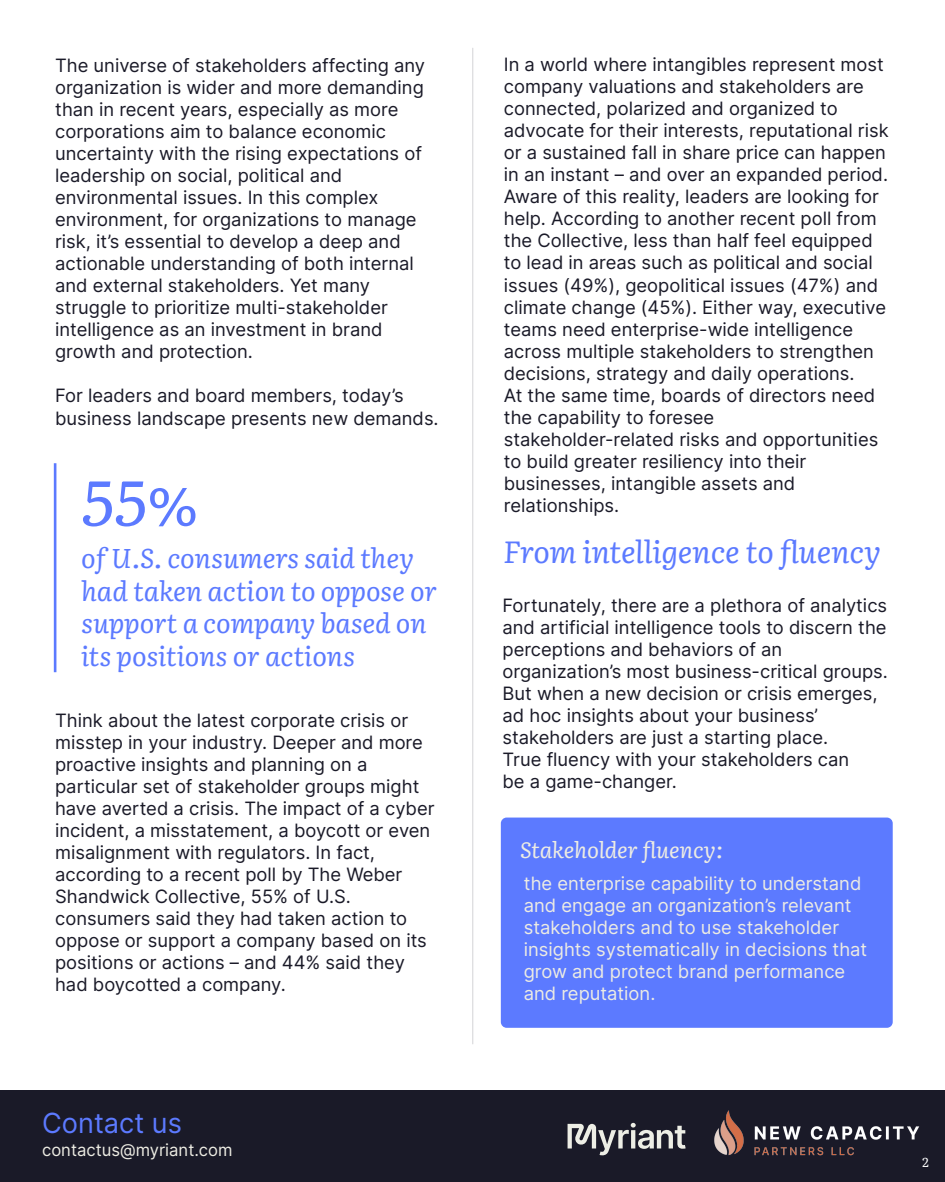
<style>
.page{position:relative;width:945px;height:1182px;background:#fff}
.page>*{position:absolute;margin:0;border:0;box-sizing:border-box;transform-origin:0 0}
.t1{font:italic 63px "Literata";color:#5c7aff}
.t2{font:italic 30.62px "Literata";color:#5c7aff}
.t3{font:27.74px "Inter";color:#5c7aff}
.t4{font:italic 27.12px/32.6px "Literata";color:#5c7aff}
.t5{font:italic 22.22px "Literata";letter-spacing:-.01em;color:#edece3}
.t6{font:18.38px/22.1px "Inter";color:#1a1a28}
.t7{font:18.38px/22.1px "Inter";color:#edece3}
.t8{font:16.97px "Inter";color:#edece3}
.t9{font:italic 12.95px "Literata";color:#fff}
</style>
<div class="page">
<hr style="left:472px;top:48px;width:1px;height:996px;background:#1a1a28">
<hr style="left:54px;top:463px;width:2px;height:209px;background:#5c7aff">
<div style="left:501px;top:817px;width:392px;height:210px;background:#5c7aff;border-radius:6px"></div>
<div style="left:0;top:1090px;width:945px;height:91px;background:#1a1a28"></div>
<img style="left:714px;top:1110px;width:206px;height:46px">
<svg style="left:568px;top:1122px;width:118px;height:33px"></svg>
<p class="t6" style="left:55px;top:53px;width:372px">The universe of stakeholders affecting any organization is wider and more demanding than in recent years, especially as more corporations aim to balance economic uncertainty with the rising expectations of leadership on social, political and environmental issues. In this complex environment, for organizations to manage risk, it’s essential to develop a deep and actionable understanding of both internal and external stakeholders. Yet many struggle to prioritize multi-stakeholder intelligence as an investment in brand growth and protection.</p>
<p class="t6" style="left:55px;top:384px;width:385px">For leaders and board members, today’s business landscape presents new demands.</p>
<h1 class="t1" style="left:81px;top:454px;width:119px">55%</h1>
<h3 class="t4" style="left:81px;top:540px;width:358px">of U.S. consumers said they had taken action to oppose or support a company based on its positions or actions</h3>
<p class="t6" style="left:55px;top:708px;width:381px">Think about the latest corporate crisis or misstep in your industry. Deeper and more proactive insights and planning on a particular set of stakeholder groups might have averted a crisis. The impact of a cyber incident, a misstatement, a boycott or even misalignment with regulators. In fact, according to a recent poll by The Weber Shandwick Collective, 55% of U.S. consumers said they had taken action to oppose or support a company based on its positions or actions – and 44% said they had boycotted a company.</p>
<h3 class="t3" style="left:42px;top:1102px;width:141px">Contact us</h3>
<p class="t8" style="left:42px;top:1137px;width:192px">contactus@myriant.com</p>
<p class="t6" style="left:504px;top:53px;width:386px">In a world where intangibles represent most company valuations and stakeholders are connected, polarized and organized to advocate for their interests, reputational risk or a sustained fall in share price can happen in an instant – and over an expanded period.<br>Aware of this reality, leaders are looking for help. According to another recent poll from the Collective, less than half feel equipped to lead in areas such as political and social issues (49%), geopolitical issues (47%) and climate change (45%). Either way, executive teams need enterprise-wide intelligence across multiple stakeholders to strengthen decisions, strategy and daily operations.<br>At the same time, boards of directors need the capability to foresee stakeholder-related risks and opportunities to build greater resiliency into their businesses, intangible assets and</p>
<p class="t6" style="left:504px;top:494px;width:117px">relationships.</p>
<h2 class="t2" style="left:503px;top:528px;width:379px">From intelligence to fluency</h2>
<p class="t6" style="left:503px;top:593px;width:387px">Fortunately, there are a plethora of analytics and artificial intelligence tools to discern the perceptions and behaviors of an organization’s most business-critical groups.<br>But when a new decision or crisis emerges, ad hoc insights about your business’ stakeholders are just a starting place.<br>True fluency with your stakeholders can<br>be a game-changer.</p>
<p class="t5" style="left:520px;top:832px;width:204px">Stakeholder fluency:</p>
<p class="t7" style="left:524px;top:871px;width:345px">the enterprise capability to understand and engage an organization’s relevant stakeholders and to use stakeholder insights systematically in decisions that grow and protect brand performance and reputation.</p>
<p class="t9" style="left:922px;top:1151px;width:8px">2</p>
</div>
